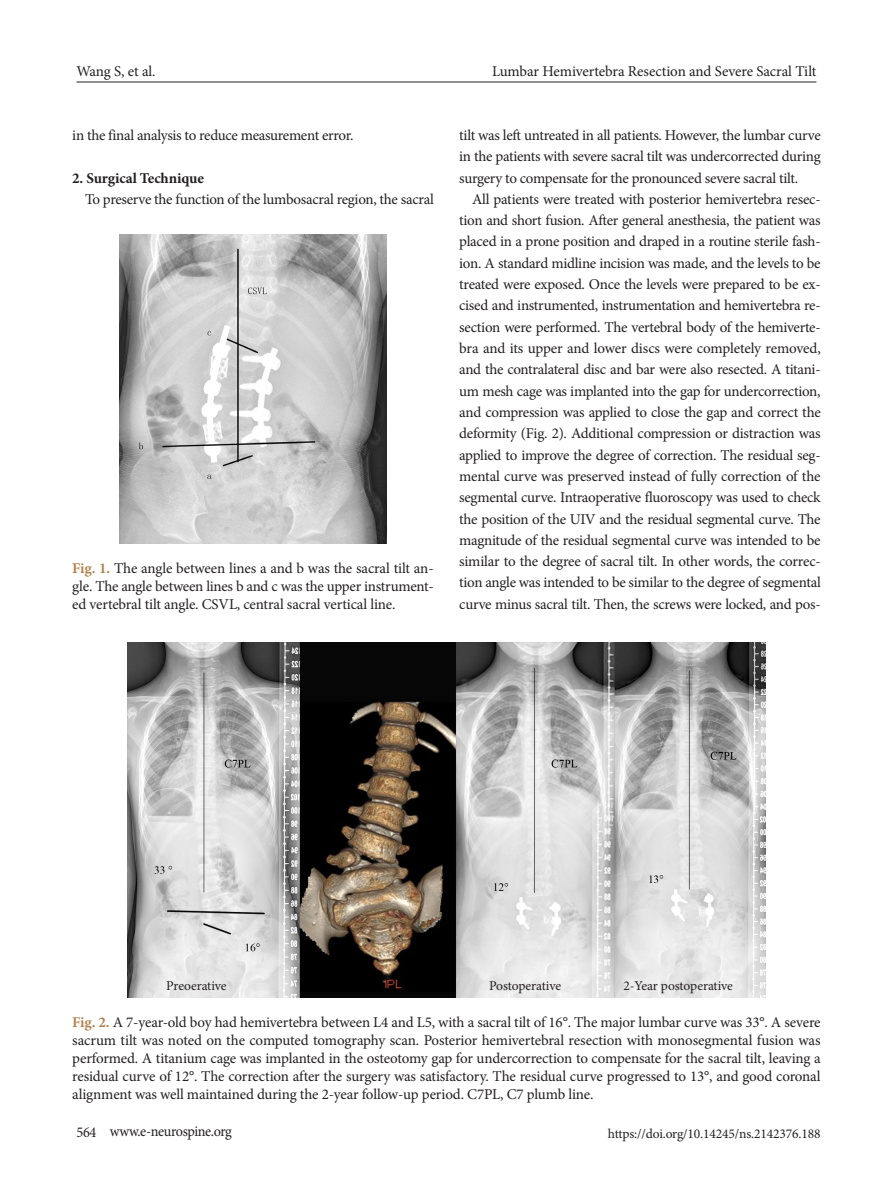
<style>
.page{position:relative;width:893px;height:1191px;background:#fff}
.page>*{position:absolute;margin:0;border:0;box-sizing:border-box;transform-origin:0 0}
.본문{font:15px/21.3px "Minion Pro";letter-spacing:-.02em;color:#231f20;text-align:justify}
.표그림캡션{font:15px/18px "Minion Pro";letter-spacing:-.01em;color:#231f20;text-align:justify}
.본문-2{font:15px "Minion Pro";letter-spacing:-.02em;color:#231f20;scale:.95 1}
.중제목{font:700 15px "Minion Pro";letter-spacing:-.01em;color:#231f20}
.그림_지문_8pt{font:13.5px "Minion Pro";letter-spacing:-.01em;color:#231f20}
.doi_번호{font:13.5px "Minion Pro";letter-spacing:-.01em;color:#231f20}
.s1{font-weight:700;color:#b28450}
</style>
<div class="page">
<hr style="left:77px;top:82px;width:739px;height:1px;background:#231f20">
<img style="left:119px;top:234px;width:268px;height:309px">
<img style="left:128px;top:642px;width:637px;height:355px">
<p class="본문" style="left:77px;top:61px;width:81px">Wang S, et al.</p>
<p class="본문" style="left:492px;top:61px;width:326px">Lumbar Hemivertebra Resection and Severe Sacral Tilt</p>
<p class="본문" style="left:72px;top:125px;width:283px">in the final analysis to reduce measurement error.</p>
<p class="중제목" style="left:72px;top:167px;width:133px">2. Surgical Technique</p>
<p class="본문" style="left:85px;top:188px;width:350px">To preserve the function of the lumbosacral region, the sacral</p>
<p class="표그림캡션" style="left:72px;top:559px;width:363px"><span class="s1">Fig. 1.</span> The angle between lines a and b was the sacral tilt an&shy;gle. The angle between lines b and c was the upper instrument&shy;ed vertebral tilt angle. CSVL, central sacral vertical line.</p>
<p class="본문" style="left:459px;top:125px;width:363px">tilt was left untreated in all patients. However, the lumbar curve in the patients with severe sacral tilt was undercorrected during surgery to compensate for the pronounced severe sacral tilt.</p>
<p class="본문" style="left:459px;top:188px;width:363px;text-indent:13px">All patients were treated with posterior hemivertebra resec&shy;tion and short fusion. After general anesthesia, the patient was placed in a prone position and draped in a routine sterile fash&shy;ion. A standard midline incision was made, and the levels to be treated were exposed. Once the levels were prepared to be ex&shy;cised and instrumented, instrumentation and hemivertebra re&shy;section were performed. The vertebral body of the hemiverte&shy;bra and its upper and lower discs were completely removed, and the contralateral disc and bar were also resected. A titani&shy;um mesh cage was implanted into the gap for undercorrection, and compression was applied to close the gap and correct the deformity (Fig. 2). Additional compression or distraction was applied to improve the degree of correction. The residual seg&shy;mental curve was preserved instead of fully correction of the segmental curve. Intraoperative fluoroscopy was used to check the position of the UIV and the residual segmental curve. The magnitude of the residual segmental curve was intended to be similar to the degree of sacral tilt. In other words, the correc&shy;tion angle was intended to be similar to the degree of segmental curve minus sacral tilt. Then, the screws were locked, and pos-</p>
<p class="그림_지문_8pt" style="left:166px;top:976px;width:62px">Preoerative</p>
<p class="그림_지문_8pt" style="left:489px;top:976px;width:74px">Postoperative</p>
<p class="그림_지문_8pt" style="left:623px;top:976px;width:111px">2-Year postoperative</p>
<p class="표그림캡션" style="left:72px;top:1013px;width:750px"><span class="s1">Fig. 2.</span> A 7-year-old boy had hemivertebra between L4 and L5, with a sacral tilt of 16°. The major lumbar curve was 33°. A severe sacrum tilt was noted on the computed tomography scan. Posterior hemivertebral resection with monosegmental fusion was performed. A titanium cage was implanted in the osteotomy gap for undercorrection to compensate for the sacral tilt, leaving a residual curve of 12°. The correction after the surgery was satisfactory. The residual curve progressed to 13°, and good coronal alignment was well maintained during the 2-year follow-up period. C7PL, C7 plumb line.</p>
<p class="본문-2" style="left:77px;top:1121px;width:165px">564 www.e-neurospine.org</p>
<p class="doi_번호" style="left:608px;top:1124px;width:214px">https://doi.org/10.14245/ns.2142376.188</p>
</div>
